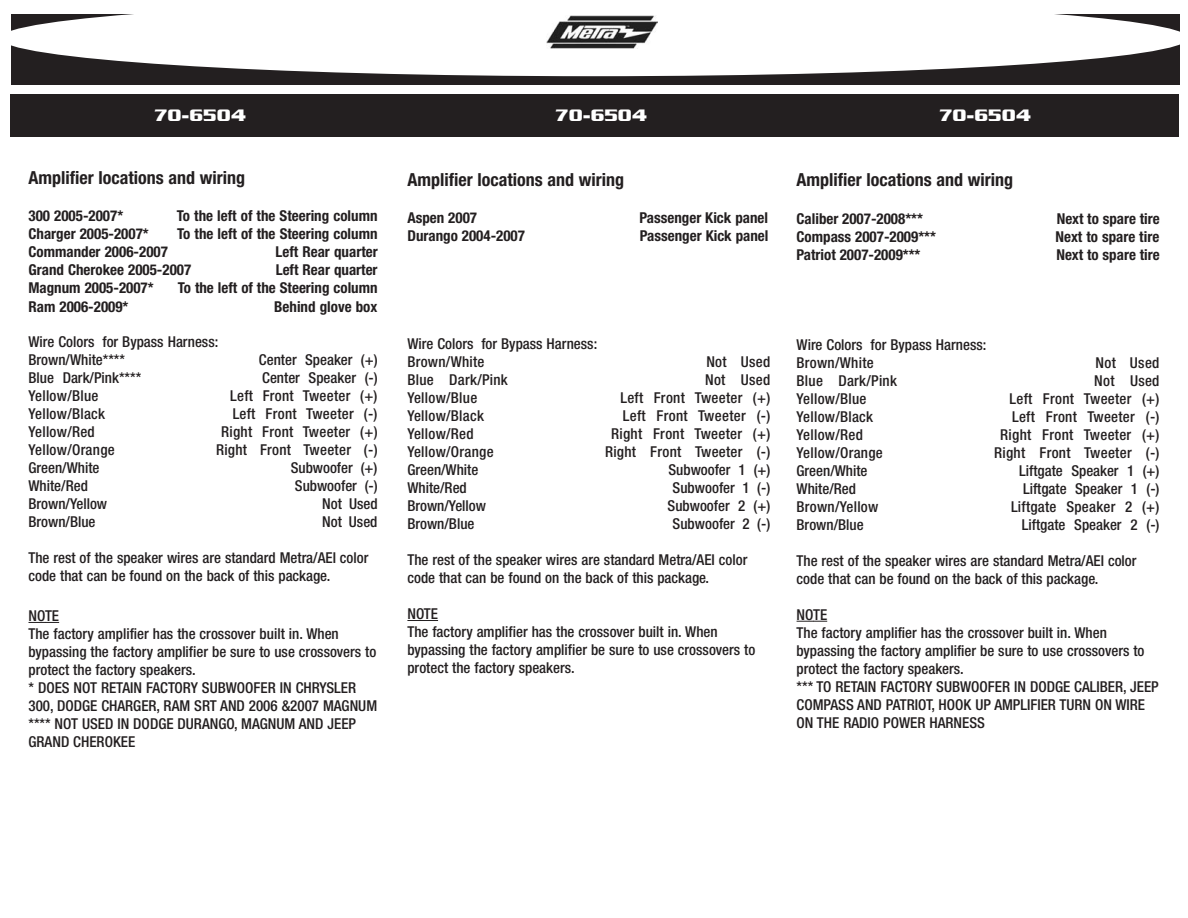
<style>
.page{position:relative;width:1188px;height:918px;background:#fff}
.page>*{position:absolute;margin:0;border:0;box-sizing:border-box;transform-origin:0 0}
.t1{font:700 condensed 18px "Helvetica Neue";color:#231f20}
.t2{font:700 18px "Serpentine ICG";color:#fff}
.t3{font:500 condensed 15px/18px "Helvetica Neue";color:#231f20}
.t4{font:500 condensed 15px "Helvetica Neue";letter-spacing:.02em;color:#231f20}
.t5{font:700 condensed 15px "Helvetica Neue";color:#231f20}
</style>
<div class="page">
<div style="left:11px;top:15px;width:1168px;height:70px;background:#231f20"></div>
<div style="left:0;top:0;width:1188px;height:76px;background:#fff;border-radius:50%"></div>
<div style="left:11px;top:94px;width:1168px;height:43px;background:#231f20"></div>
<img style="left:547px;top:15px;width:111px;height:33px">
<svg style="left:28px;top:622px;width:31px;height:1px"></svg>
<svg style="left:407px;top:620px;width:31px;height:1px"></svg>
<svg style="left:797px;top:621px;width:30px;height:1px"></svg>
<p class="t2" style="left:154px;top:104px;width:94px">70-6504</p>
<p class="t2" style="left:555px;top:104px;width:94px">70-6504</p>
<p class="t2" style="left:939px;top:104px;width:94px">70-6504</p>
<p class="t1" style="left:28px;top:171px;width:218px">Amplifier locations and wiring</p>
<p class="t5" style="left:28px;top:211px;width:96px">300 2005-2007*</p>
<p class="t5" style="left:177px;top:211px;width:202px">To the left of the Steering column</p>
<p class="t5" style="left:28px;top:229px;width:122px">Charger 2005-2007*</p>
<p class="t5" style="left:177px;top:229px;width:202px">To the left of the Steering column</p>
<p class="t5" style="left:28px;top:247px;width:141px">Commander 2006-2007</p>
<p class="t5" style="left:276px;top:247px;width:104px">Left Rear quarter</p>
<p class="t5" style="left:28px;top:265px;width:164px">Grand Cherokee 2005-2007</p>
<p class="t5" style="left:276px;top:265px;width:103px">Left Rear quarter</p>
<p class="t5" style="left:28px;top:283px;width:127px">Magnum 2005-2007*</p>
<p class="t5" style="left:178px;top:283px;width:201px">To the left of the Steering column</p>
<p class="t5" style="left:28px;top:301px;width:101px">Ram 2006-2009*</p>
<p class="t5" style="left:274px;top:301px;width:105px">Behind glove box</p>
<p class="t3" style="left:28px;top:334px;width:191px">Wire Colors for Bypass Harness:<br>Brown/White****</p>
<p class="t3" style="left:259px;top:352px;width:120px">Center Speaker (+)</p>
<p class="t3" style="left:29px;top:370px;width:114px">Blue Dark/Pink****</p>
<p class="t3" style="left:262px;top:370px;width:117px">Center Speaker (-)</p>
<p class="t4" style="left:29px;top:391px;width:71px">Yellow/Blue</p>
<p class="t4" style="left:230px;top:391px;width:149px">Left Front Tweeter (+)</p>
<p class="t4" style="left:29px;top:409px;width:78px">Yellow/Black</p>
<p class="t4" style="left:233px;top:409px;width:146px">Left Front Tweeter (-)</p>
<p class="t4" style="left:29px;top:427px;width:68px">Yellow/Red</p>
<p class="t4" style="left:221px;top:427px;width:158px">Right Front Tweeter (+)</p>
<p class="t4" style="left:29px;top:445px;width:88px">Yellow/Orange</p>
<p class="t4" style="left:216px;top:445px;width:163px">Right Front Tweeter (-)</p>
<p class="t3" style="left:29px;top:460px;width:73px">Green/White</p>
<p class="t3" style="left:291px;top:460px;width:88px">Subwoofer (+)</p>
<p class="t3" style="left:29px;top:478px;width:61px">White/Red</p>
<p class="t3" style="left:295px;top:478px;width:84px">Subwoofer (-)</p>
<p class="t3" style="left:29px;top:496px;width:80px">Brown/Yellow</p>
<p class="t3" style="left:322px;top:496px;width:57px">Not Used</p>
<p class="t3" style="left:29px;top:514px;width:69px">Brown/Blue</p>
<p class="t3" style="left:322px;top:514px;width:57px">Not Used</p>
<p class="t3" style="left:29px;top:550px;width:342px">The rest of the speaker wires are standard Metra/AEI color code that can be found on the back of this package.</p>
<p class="t3" style="left:28px;top:608px;width:350px">NOTE<br>The factory amplifier has the crossover built in. When bypassing the factory amplifier be sure to use crossovers to protect the factory speakers.<br>* DOES NOT RETAIN FACTORY SUBWOOFER IN CHRYSLER 300, DODGE CHARGER, RAM SRT AND 2006 &amp;2007 MAGNUM **** NOT USED IN DODGE DURANGO, MAGNUM AND JEEP GRAND CHEROKEE</p>
<p class="t1" style="left:407px;top:173px;width:218px">Amplifier locations and wiring</p>
<p class="t5" style="left:407px;top:212px;width:71px">Aspen 2007</p>
<p class="t5" style="left:639px;top:212px;width:130px">Passenger Kick panel</p>
<p class="t5" style="left:407px;top:231px;width:119px">Durango 2004-2007</p>
<p class="t5" style="left:640px;top:231px;width:130px">Passenger Kick panel</p>
<p class="t1" style="left:797px;top:173px;width:218px">Amplifier locations and wiring</p>
<p class="t5" style="left:797px;top:213px;width:128px">Caliber 2007-2008***</p>
<p class="t5" style="left:1057px;top:213px;width:104px">Next to spare tire</p>
<p class="t5" style="left:797px;top:231px;width:141px">Compass 2007-2009***</p>
<p class="t5" style="left:1056px;top:231px;width:105px">Next to spare tire</p>
<p class="t5" style="left:797px;top:249px;width:125px">Patriot 2007-2009***</p>
<p class="t5" style="left:1056px;top:249px;width:105px">Next to spare tire</p>
<p class="t3" style="left:407px;top:336px;width:191px">Wire Colors for Bypass Harness:<br>Brown/White</p>
<p class="t3" style="left:706px;top:354px;width:65px">Not Used</p>
<p class="t3" style="left:797px;top:337px;width:191px">Wire Colors for Bypass Harness:<br>Brown/White</p>
<p class="t3" style="left:1096px;top:355px;width:65px">Not Used</p>
<p class="t4" style="left:407px;top:374px;width:102px">Blue Dark/Pink</p>
<p class="t3" style="left:705px;top:372px;width:67px">Not Used</p>
<p class="t4" style="left:407px;top:392px;width:71px">Yellow/Blue</p>
<p class="t4" style="left:620px;top:392px;width:151px">Left Front Tweeter (+)</p>
<p class="t4" style="left:407px;top:410px;width:78px">Yellow/Black</p>
<p class="t4" style="left:623px;top:410px;width:149px">Left Front Tweeter (-)</p>
<p class="t4" style="left:407px;top:428px;width:68px">Yellow/Red</p>
<p class="t4" style="left:611px;top:428px;width:161px">Right Front Tweeter (+)</p>
<p class="t4" style="left:407px;top:446px;width:88px">Yellow/Orange</p>
<p class="t4" style="left:605px;top:446px;width:167px">Right Front Tweeter (-)</p>
<p class="t3" style="left:407px;top:462px;width:73px">Green/White</p>
<p class="t3" style="left:669px;top:462px;width:103px">Subwoofer 1 (+)</p>
<p class="t3" style="left:407px;top:480px;width:61px">White/Red</p>
<p class="t3" style="left:673px;top:480px;width:99px">Subwoofer 1 (-)</p>
<p class="t3" style="left:407px;top:498px;width:80px">Brown/Yellow</p>
<p class="t3" style="left:668px;top:498px;width:104px">Subwoofer 2 (+)</p>
<p class="t3" style="left:407px;top:516px;width:69px">Brown/Blue</p>
<p class="t3" style="left:673px;top:516px;width:99px">Subwoofer 2 (-)</p>
<p class="t3" style="left:407px;top:552px;width:342px">The rest of the speaker wires are standard Metra/AEI color code that can be found on the back of this package.</p>
<p class="t3" style="left:407px;top:606px;width:349px">NOTE<br>The factory amplifier has the crossover built in. When bypassing the factory amplifier be sure to use crossovers to protect the factory speakers.</p>
<p class="t4" style="left:797px;top:375px;width:102px">Blue Dark/Pink</p>
<p class="t3" style="left:1094px;top:373px;width:67px">Not Used</p>
<p class="t4" style="left:797px;top:393px;width:71px">Yellow/Blue</p>
<p class="t4" style="left:1010px;top:393px;width:151px">Left Front Tweeter (+)</p>
<p class="t4" style="left:797px;top:411px;width:78px">Yellow/Black</p>
<p class="t4" style="left:1012px;top:411px;width:149px">Left Front Tweeter (-)</p>
<p class="t4" style="left:797px;top:429px;width:68px">Yellow/Red</p>
<p class="t4" style="left:1000px;top:429px;width:161px">Right Front Tweeter (+)</p>
<p class="t4" style="left:797px;top:447px;width:88px">Yellow/Orange</p>
<p class="t4" style="left:994px;top:447px;width:167px">Right Front Tweeter (-)</p>
<p class="t3" style="left:797px;top:463px;width:73px">Green/White</p>
<p class="t3" style="left:1019px;top:463px;width:142px">Liftgate Speaker 1 (+)</p>
<p class="t3" style="left:797px;top:481px;width:61px">White/Red</p>
<p class="t3" style="left:1023px;top:481px;width:138px">Liftgate Speaker 1 (-)</p>
<p class="t4" style="left:797px;top:501px;width:83px">Brown/Yellow</p>
<p class="t4" style="left:1011px;top:501px;width:150px">Liftgate Speaker 2 (+)</p>
<p class="t3" style="left:797px;top:517px;width:69px">Brown/Blue</p>
<p class="t3" style="left:1022px;top:517px;width:139px">Liftgate Speaker 2 (-)</p>
<p class="t3" style="left:797px;top:553px;width:342px">The rest of the speaker wires are standard Metra/AEI color code that can be found on the back of this package.</p>
<p class="t3" style="left:797px;top:607px;width:364px">NOTE<br>The factory amplifier has the crossover built in. When bypassing the factory amplifier be sure to use crossovers to protect the factory speakers.<br>*** TO RETAIN FACTORY SUBWOOFER IN DODGE CALIBER, JEEP COMPASS AND PATRIOT, HOOK UP AMPLIFIER TURN ON WIRE ON THE RADIO POWER HARNESS</p>
</div>
